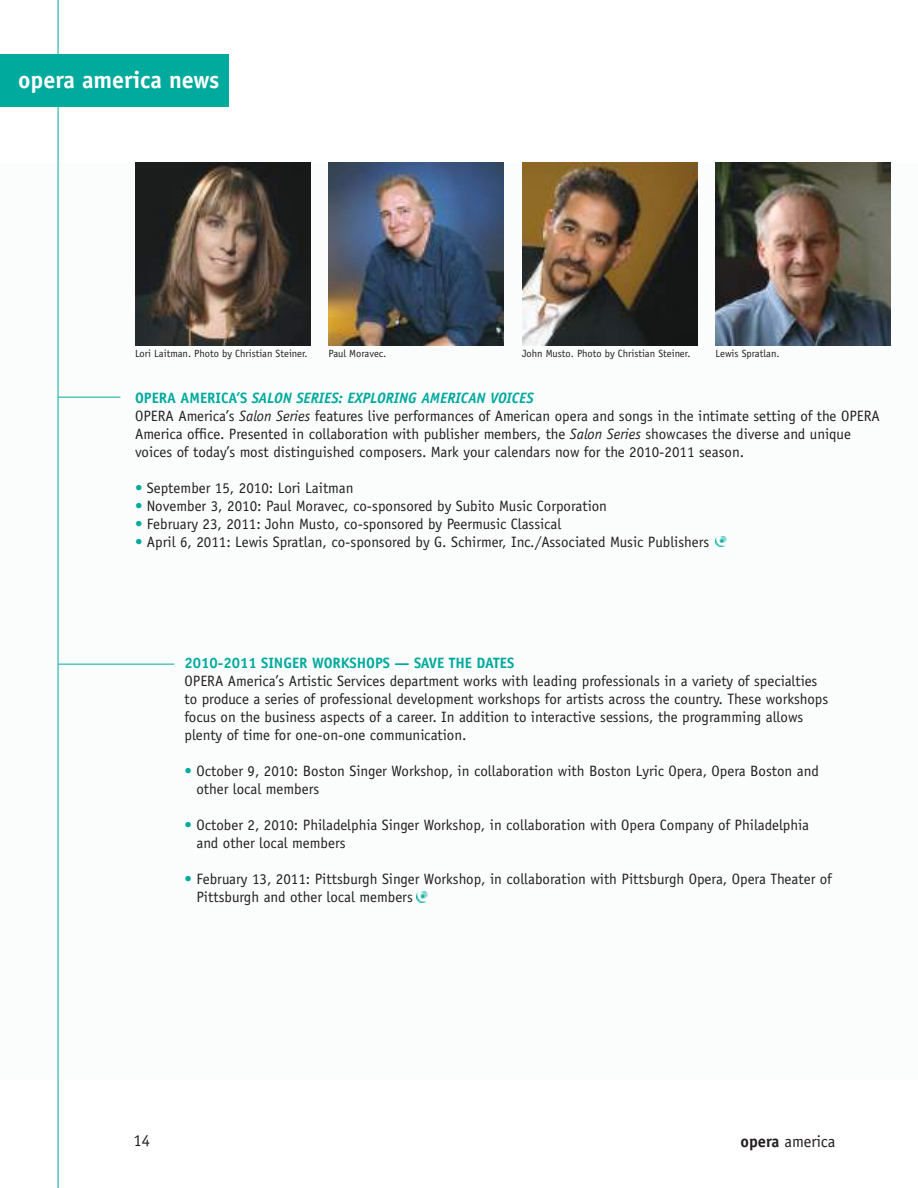
<style>
.page{position:relative;width:918px;height:1188px;background:#fff}
.page>*{position:absolute;margin:0;border:0;box-sizing:border-box;transform-origin:0 0}
.t1{font:700 24px "Officina Sans";color:#fff}
.t2{font:16.5px "Officina Sans";color:#241f1f}
.t3{font:15px/18px "Officina Sans";color:#241f1f}
.t4{font:700 15px "Officina Sans";color:#00aa9d}
.t5{font:10.5px "Officina Sans";color:#241f1f}
.s1{font-weight:700;color:#00aa9d}
.s2{font-weight:700;font-style:italic;color:#00aa9d}
.s3{font-style:italic}
.s4{color:#00aa9d}
.s5{font-weight:700}
</style>
<div class="page">
<div style="left:0;top:162px;width:918px;height:918px;background:#fbfdfd"></div>
<hr style="left:58px;top:0;width:1px;height:1188px;background:#00aa9d">
<div style="left:0;top:54px;width:228px;height:52px;background:#00aa9d"></div>
<svg style="left:716px;top:536px;width:10px;height:11px"></svg>
<hr style="left:58px;top:397px;width:62px;height:1px;background:#00aa9d">
<hr style="left:58px;top:664px;width:116px;height:1px;background:#00aa9d">
<img style="left:135px;top:162px;width:175px;height:183px">
<img style="left:328px;top:162px;width:176px;height:183px">
<img style="left:522px;top:162px;width:176px;height:183px">
<img style="left:716px;top:162px;width:175px;height:183px">
<svg style="left:416px;top:892px;width:11px;height:10px"></svg>
<h1 class="t1" style="left:18px;top:65px;width:203px">opera america news</h1>
<p class="t5" style="left:135px;top:348px;width:174px">Lori Laitman. Photo by Christian Steiner.</p>
<p class="t5" style="left:328px;top:348px;width:59px">Paul Moravec.</p>
<p class="t5" style="left:522px;top:348px;width:170px">John Musto. Photo by Christian Steiner.</p>
<p class="t5" style="left:716px;top:348px;width:66px">Lewis Spratlan.</p>
<p class="t3" style="left:135px;top:389px;width:746px"><span class="s1">OPERA AMERICA’S</span> <span class="s2">SALON SERIES: EXPLORING AMERICAN VOICES<br></span>OPERA America’s <span class="s3">Salon Series</span> features live performances of American opera and songs in the intimate setting of the OPERA America office. Presented in collaboration with publisher members, the <span class="s3">Salon Series</span> showcases the diverse and unique voices of today’s most distinguished composers. Mark your calendars now for the 2010-2011 season.</p>
<p class="t3" style="left:135px;top:479px;width:220px"><span class="s4">•</span> September 15, 2010: Lori Laitman</p>
<p class="t3" style="left:135px;top:497px;width:474px"><span class="s4">•</span> November 3, 2010: Paul Moravec, co-sponsored by Subito Music Corporation</p>
<p class="t3" style="left:135px;top:515px;width:428px"><span class="s4">•</span> February 23, 2011: John Musto, co-sponsored by Peermusic Classical</p>
<p class="t3" style="left:135px;top:533px;width:576px"><span class="s4">•</span> April 6, 2011: Lewis Spratlan, co-sponsored by G. Schirmer, Inc./Associated Music Publishers</p>
<p class="t4" style="left:185px;top:654px;width:331px">2010-2011 SINGER WORKSHOPS — SAVE THE DATES</p>
<p class="t3" style="left:185px;top:672px;width:645px">OPERA America’s Artistic Services department works with leading professionals in a variety of specialties to produce a series of professional development workshops for artists across the country. These workshops focus on the business aspects of a career. In addition to interactive sessions, the programming allows plenty of time for one-on-one communication.</p>
<p class="t3" style="left:196px;top:762px;width:624px;text-indent:-12px"><span class="s4">•</span> October 9, 2010: Boston Singer Workshop, in collaboration with Boston Lyric Opera, Opera Boston and other local members</p>
<p class="t3" style="left:196px;top:816px;width:614px;text-indent:-12px"><span class="s4">•</span> October 2, 2010: Philadelphia Singer Workshop, in collaboration with Opera Company of Philadelphia and other local members</p>
<p class="t3" style="left:196px;top:870px;width:637px;text-indent:-12px"><span class="s4">•</span> February 13, 2011: Pittsburgh Singer Workshop, in collaboration with Pittsburgh Opera, Opera Theater of<br>Pittsburgh and other local members</p>
<p class="t2" style="left:134px;top:1131px;width:18px">14</p>
<p class="t2" style="left:740px;top:1132px;width:97px"><span class="s5">opera</span> america</p>
</div>
